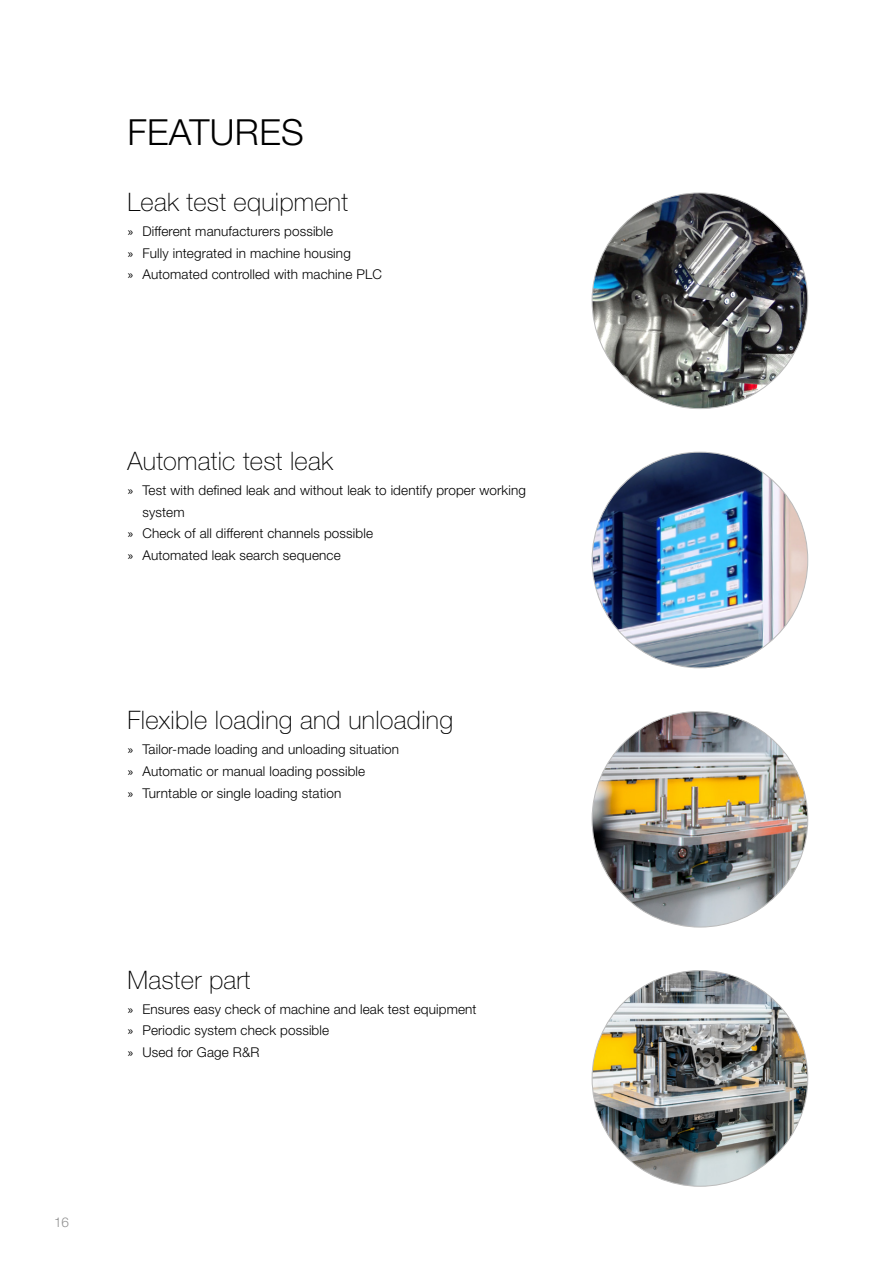
<style>
.page{position:relative;width:893px;height:1263px;background:#fff}
.page>*{position:absolute;margin:0;border:0;box-sizing:border-box;transform-origin:0 0}
.t1{font:300 36px "Helvetica Neue LT Std";letter-spacing:.01em;color:#000}
.t2{font:100 25.5px "Helvetica Neue LT Std";letter-spacing:.01em;color:#000}
.t3{font:300 13.5px/21.6px "Helvetica Neue LT Std";letter-spacing:.01em;color:#000}
.t4{font:300 13.5px "Helvetica Neue LT Std";color:#929292}
.s1{font-family:"Source Sans Pro";font-weight:400}
</style>
<div class="page">
<img style="left:592px;top:193px;width:216px;height:215px;border-radius:107px">
<img style="left:592px;top:711px;width:216px;height:216px;border-radius:108px">
<img style="left:592px;top:452px;width:216px;height:216px;border-radius:108px">
<img style="left:592px;top:970px;width:216px;height:216px;border-radius:108px">
<h1 class="t1" style="left:128px;top:110px;width:178px">FEATURES</h1>
<h2 class="t2" style="left:128px;top:187px;width:222px">Leak test equipment</h2>
<p class="t3" style="left:128px;top:220px;width:256px"><span class="s1">»</span> Different manufacturers possible<br><span class="s1">»</span> Fully integrated in machine housing<br><span class="s1">»</span> Automated controlled with machine PLC</p>
<h2 class="t2" style="left:128px;top:446px;width:207px">Automatic test leak</h2>
<p class="t3" style="left:128px;top:479px;width:400px"><span class="s1">»</span> Test with defined leak and without leak to identify proper working</p>
<p class="t3" style="left:142px;top:501px;width:44px">system</p>
<p class="t3" style="left:128px;top:522px;width:247px"><span class="s1">»</span> Check of all different channels possible</p>
<p class="t3" style="left:128px;top:544px;width:215px"><span class="s1">»</span> Automated leak search sequence</p>
<h2 class="t2" style="left:128px;top:706px;width:327px">Flexible loading and unloading</h2>
<p class="t3" style="left:128px;top:738px;width:273px"><span class="s1">»</span> Tailor-made loading and unloading situation <span class="s1">»</span> Automatic or manual loading possible<br><span class="s1">»</span> Turntable or single loading station</p>
<h2 class="t2" style="left:128px;top:965px;width:124px">Master part</h2>
<p class="t3" style="left:128px;top:998px;width:350px"><span class="s1">»</span> Ensures easy check of machine and leak test equipment <span class="s1">»</span> Periodic system check possible<br><span class="s1">»</span> Used for Gage R&amp;R</p>
<p class="t4" style="left:54px;top:1214px;width:17px">16</p>
</div>
